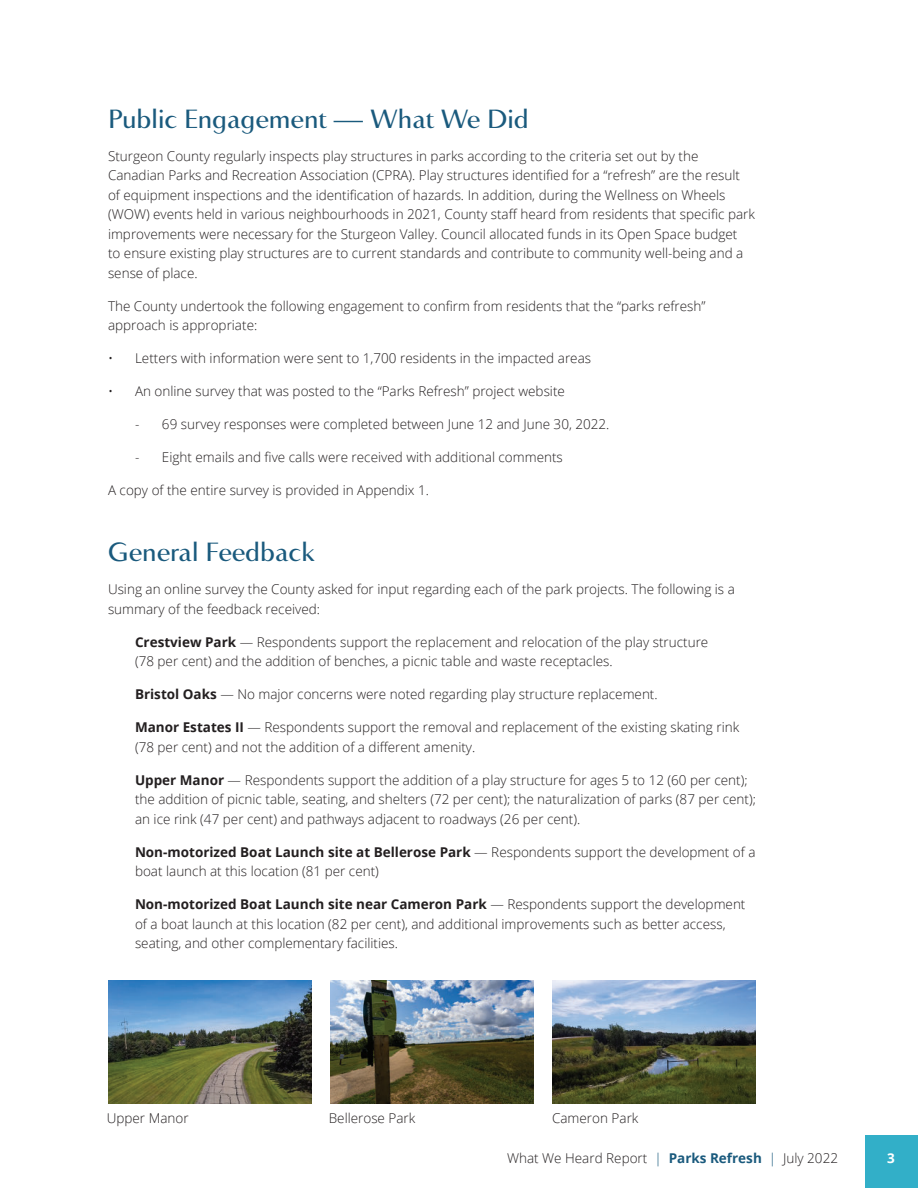
<style>
.page{position:relative;width:918px;height:1188px;background:#fff}
.page>*{position:absolute;margin:0;border:0;box-sizing:border-box;transform-origin:0 0}
.t1{font:500 25.5px "Accent Graphic";color:#1a5a7d}
.t2{font:300 13.5px/19.5px "Open Sans";color:#231f20}
.t3{font:700 13.5px "Open Sans";color:#fff}
.s1{font-weight:700}
.s2{color:#1a5a7d}
.s3{font-weight:700;color:#1a5a7d}
</style>
<div class="page">
<div style="left:865px;top:1135px;width:53px;height:53px;background:#32afc8"></div>
<img style="left:108px;top:980px;width:204px;height:124px">
<img style="left:330px;top:980px;width:204px;height:124px">
<img style="left:552px;top:980px;width:204px;height:124px">
<h1 class="t1" style="left:108px;top:108px;width:422px">Public Engagement — What We Did</h1>
<p class="t2" style="left:108px;top:147px;width:649px">Sturgeon County regularly inspects play structures in parks according to the criteria set out by the Canadian Parks and Recreation Association (CPRA). Play structures identified for a “refresh” are the result of equipment inspections and the identification of hazards. In addition, during the Wellness on Wheels (WOW) events held in various neighbourhoods in 2021, County staff heard from residents that specific park improvements were necessary for the Sturgeon Valley. Council allocated funds in its Open Space budget<br>to ensure existing play structures are to current standards and contribute to community well-being and a sense of place.</p>
<p class="t2" style="left:108px;top:296px;width:599px">The County undertook the following engagement to confirm from residents that the “parks refresh” approach is appropriate:</p>
<p class="t2" style="left:108px;top:348px;width:485px">• Letters with information were sent to 1,700 residents in the impacted areas</p>
<p class="t2" style="left:108px;top:381px;width:458px">• An online survey that was posted to the “Parks Refresh” project website</p>
<p class="t2" style="left:135px;top:414px;width:476px">- 69 survey responses were completed between June 12 and June 30, 2022.</p>
<p class="t2" style="left:135px;top:447px;width:429px">- Eight emails and five calls were received with additional comments</p>
<p class="t2" style="left:108px;top:482px;width:323px">A copy of the entire survey is provided in Appendix 1.</p>
<h1 class="t1" style="left:108px;top:542px;width:208px">General Feedback</h1>
<p class="t2" style="left:108px;top:581px;width:628px">Using an online survey the County asked for input regarding each of the park projects. The following is a summary of the feedback received:</p>
<p class="t2" style="left:135px;top:633px;width:575px"><span class="s1">Crestview Park</span> — Respondents support the replacement and relocation of the play structure (78 per cent) and the addition of benches, a picnic table and waste receptacles.</p>
<p class="t2" style="left:135px;top:686px;width:524px"><span class="s1">Bristol Oaks</span> — No major concerns were noted regarding play structure replacement.</p>
<p class="t2" style="left:135px;top:719px;width:606px"><span class="s1">Manor Estates II</span> — Respondents support the removal and replacement of the existing skating rink (78 per cent) and not the addition of a different amenity.</p>
<p class="t2" style="left:135px;top:771px;width:622px"><span class="s1">Upper Manor</span> — Respondents support the addition of a play structure for ages 5 to 12 (60 per cent); the addition of picnic table, seating, and shelters (72 per cent); the naturalization of parks (87 per cent); an ice rink (47 per cent) and pathways adjacent to roadways (26 per cent).</p>
<p class="t2" style="left:135px;top:843px;width:622px"><span class="s1">Non-motorized Boat Launch site at Bellerose Park</span> — Respondents support the development of a boat launch at this location (81 per cent)</p>
<p class="t2" style="left:135px;top:896px;width:612px"><span class="s1">Non-motorized Boat Launch site near Cameron Park</span> — Respondents support the development of a boat launch at this location (82 per cent), and additional improvements such as better access, seating, and other complementary facilities.</p>
<p class="t2" style="left:107px;top:1109px;width:83px">Upper Manor</p>
<p class="t2" style="left:329px;top:1109px;width:88px">Bellerose Park</p>
<p class="t2" style="left:552px;top:1109px;width:88px">Cameron Park</p>
<p class="t2" style="left:507px;top:1149px;width:333px">What We Heard Report <span class="s2">|</span> <span class="s3">Parks Refresh</span> <span class="s2">|</span> July 2022</p>
<p class="t3" style="left:887px;top:1152px;width:9px">3</p>
</div>
